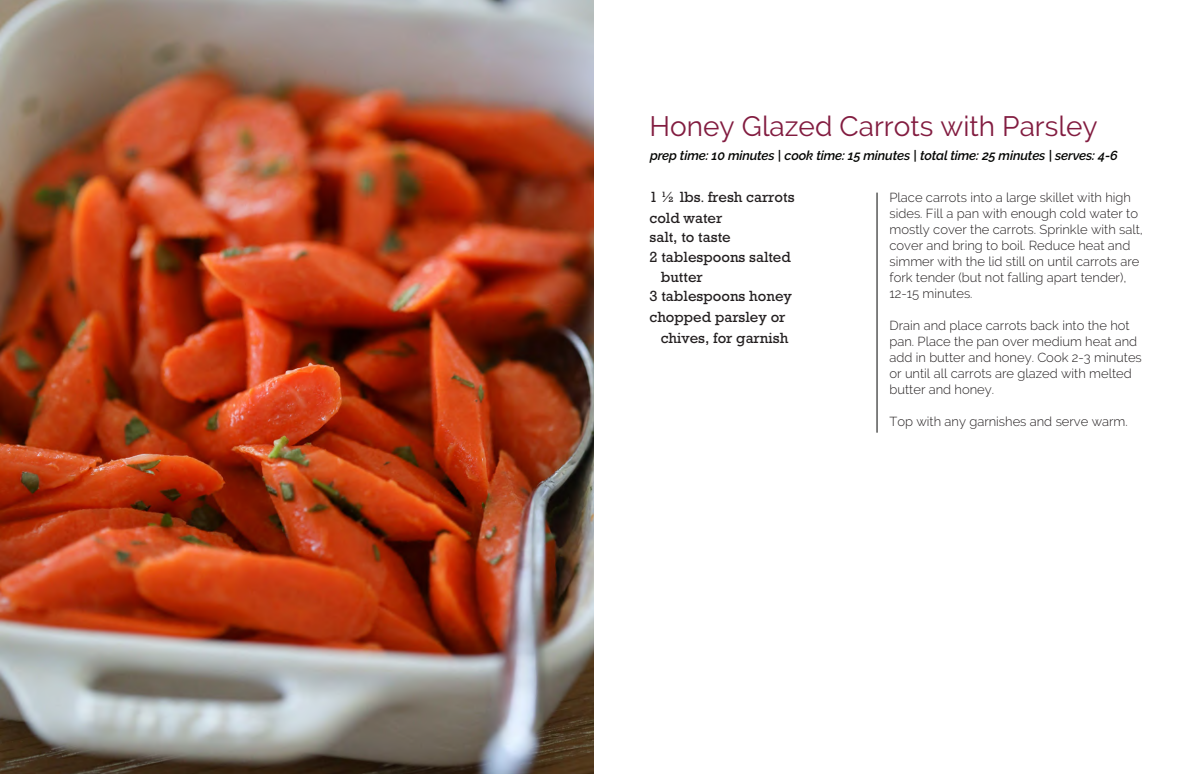
<style>
.page{position:relative;width:1188px;height:774px;background:#fff}
.page>*{position:absolute;margin:0;border:0;box-sizing:border-box;transform-origin:0 0}
.t1{font:28px "Raleway";color:#821c40}
.t2{font:15px/20.7px "Rockwell Std";color:#231f20;text-align:right}
.t3{font:300 13px/16px "Raleway";color:#231f20}
.t4{font:italic 600 13px "Raleway";letter-spacing:-.01em;color:#040503}
.s1{font-family:"Minion Pro"}
</style>
<div class="page">
<img style="left:0;top:0;width:594px;height:774px">
<hr style="left:877px;top:193px;width:1px;height:240px;background:#040503">
<h1 class="t1" style="left:650px;top:109px;width:450px">Honey Glazed Carrots with Parsley</h1>
<p class="t4" style="left:650px;top:147px;width:469px">prep time: 10 minutes | cook time: 15 minutes | total time: 25 minutes | serves: 4-6</p>
<p class="t2" style="left:650px;top:186px;width:147px">1 ½ lbs<span class="s1">.</span> fresh carrots</p>
<p class="t2" style="left:650px;top:207px;width:74px">cold water</p>
<p class="t2" style="left:650px;top:227px;width:83px">salt, to taste</p>
<p class="t2" style="left:650px;top:246px;width:143px">2 tablespoons salted</p>
<p class="t2" style="left:661px;top:266px;width:44px">butter</p>
<p class="t2" style="left:650px;top:286px;width:144px">3 tablespoons honey</p>
<p class="t2" style="left:650px;top:306px;width:140px">chopped parsley or chives, for garnish</p>
<p class="t3" style="left:890px;top:189px;width:255px">Place carrots into a large skillet with high sides. Fill a pan with enough cold water to mostly cover the carrots. Sprinkle with salt, cover and bring to boil. Reduce heat and simmer with the lid still on until carrots are fork tender (but not falling apart tender), 12-15 minutes.</p>
<p class="t3" style="left:890px;top:317px;width:254px">Drain and place carrots back into the hot pan. Place the pan over medium heat and add in butter and honey. Cook 2-3 minutes or until all carrots are glazed with melted butter and honey.</p>
<p class="t3" style="left:890px;top:413px;width:240px">Top with any garnishes and serve warm.</p>
</div>
